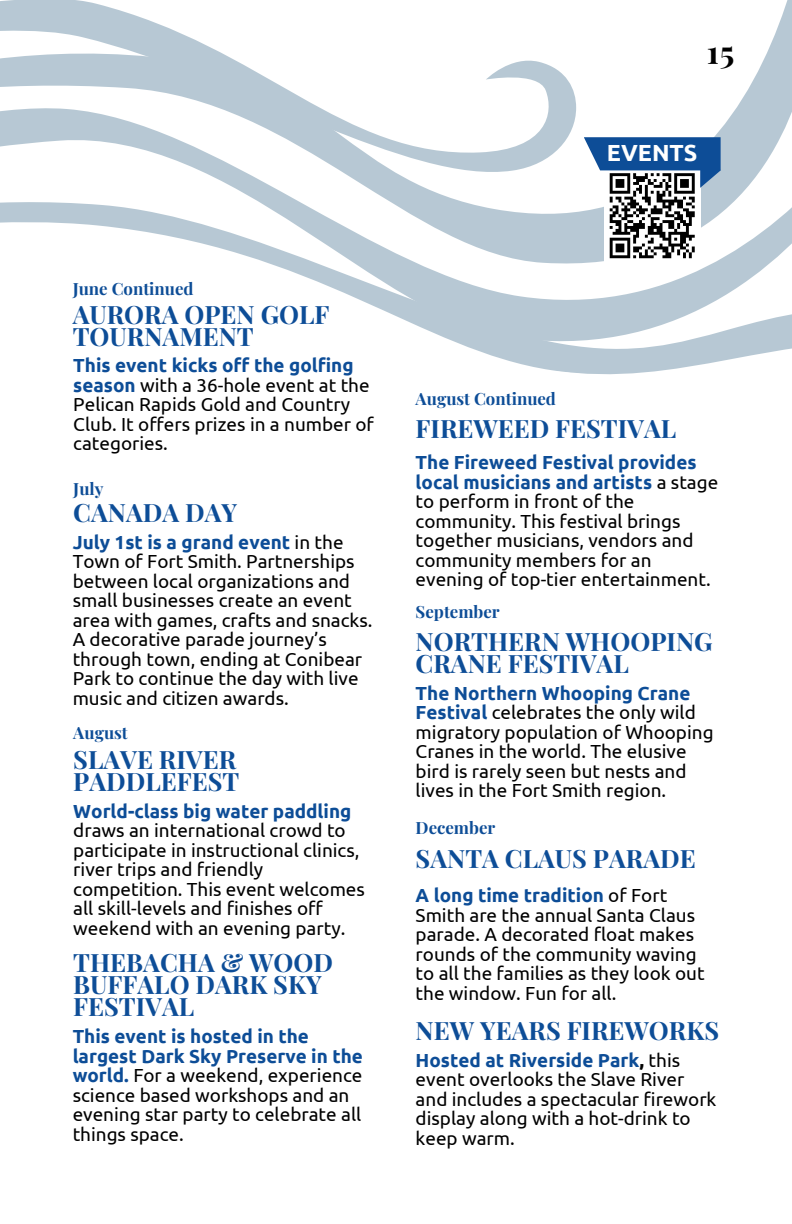
<style>
.page{position:relative;width:792px;height:1224px;background:#fff}
.page>*{position:absolute;margin:0;border:0;box-sizing:border-box;transform-origin:0 0}
.t1{font:700 31.8px "Playfair Display";color:#000}
.t2{font:700 25.2px/22px "Playfair Display";color:#0d4d97}
.t3{font:700 23.2px "Ubuntu";color:#fff}
.t4{font:19px/19.6px "Ubuntu";color:#000}
.t5{font:700 16.8px "Playfair Display";color:#0d4d97}
.s1{font-weight:700;color:#0d4d97}
.s2{font-weight:700}
</style>
<div class="page">
<svg style="left:0;top:0;width:792px;height:159px"></svg>
<svg style="left:0;top:159px;width:792px;height:216px"></svg>
<div style="left:604px;top:167px;width:97px;height:97px;background:#fff"></div>
<svg style="left:584px;top:137px;width:136px;height:123px"></svg>
<h2 class="t1" style="left:707px;top:30px;width:29px">15</h2>
<h1 class="t3" style="left:607px;top:140px;width:92px">EVENTS</h1>
<p class="t5" style="left:73px;top:277px;width:122px">June Continued</p>
<h2 class="t2" style="left:73px;top:303px;width:258px">AURORA OPEN GOLF<br>TOURNAMENT</h2>
<p class="t4" style="left:73px;top:356px;width:302px"><span class="s1">This event kicks off the golfing season</span> with a 36-hole event at the<br>Pelican Rapids Gold and Country<br>Club. It offers prizes in a number of categories.</p>
<p class="t5" style="left:73px;top:477px;width:32px">July</p>
<p class="t2" style="left:73px;top:501px;width:165px">CANADA DAY</p>
<p class="t4" style="left:73px;top:532px;width:301px"><span class="s1">July 1st is a grand event</span> in the<br>Town of Fort Smith. Partnerships between local organizations and small businesses create an event area with games, crafts and snacks.<br>A decorative parade journey’s through town, ending at Conibear<br>Park to continue the day with live music and citizen awards.</p>
<h1 class="t5" style="left:73px;top:721px;width:56px">August</h1>
<p class="t2" style="left:73px;top:748px;width:167px">SLAVE RIVER<br>PADDLEFEST</p>
<h2 class="t4" style="left:73px;top:801px;width:293px"><span class="s1">World-class big water paddling </span>draws an international crowd to participate in instructional clinics, river trips and friendly competition. This event welcomes all skill-levels and finishes off weekend with an evening party.</h2>
<h2 class="t2" style="left:73px;top:951px;width:261px">THEBACHA &amp; WOOD<br>BUFFALO DARK SKY<br>FESTIVAL</h2>
<h1 class="t4" style="left:73px;top:1026px;width:292px"><span class="s1">This event is hosted in the largest Dark Sky Preserve in the world.</span> For a weekend, experience science based workshops and an evening star party to celebrate all things space.</h1>
<h2 class="t5" style="left:416px;top:387px;width:142px">August Continued</h2>
<h1 class="t2" style="left:416px;top:416px;width:262px">FIREWEED FESTIVAL</h1>
<p class="t4" style="left:416px;top:452px;width:304px"><span class="s1">The Fireweed Festival provides local musicians and artists</span> a stage to perform in front of the community. This festival brings together musicians, vendors and community members for an evening of top-tier entertainment.</p>
<h2 class="t5" style="left:416px;top:599px;width:86px">September</h2>
<h1 class="t2" style="left:416px;top:630px;width:299px">NORTHERN WHOOPING<br>CRANE FESTIVAL</h1>
<p class="t4" style="left:416px;top:683px;width:299px"><span class="s1">The Northern Whooping Crane<br>Festival</span> celebrates the only wild migratory population of Whooping<br>Cranes in the world. The elusive bird is rarely seen but nests and lives in the Fort Smith region.</p>
<h1 class="t5" style="left:416px;top:816px;width:81px">December</h1>
<h1 class="t2" style="left:416px;top:846px;width:282px">SANTA CLAUS PARADE</h1>
<p class="t4" style="left:416px;top:886px;width:291px"><span class="s1">A long time tradition</span> of Fort<br>Smith are the annual Santa Claus parade. A decorated float makes rounds of the community waving to all the families as they look out the window. Fun for all.</p>
<h1 class="t2" style="left:416px;top:1018px;width:305px">NEW YEARS FIREWORKS</h1>
<p class="t4" style="left:416px;top:1050px;width:302px"><span class="s1">Hosted at Riverside Park</span><span class="s2">,</span> this event overlooks the Slave River and includes a spectacular firework display along with a hot-drink to keep warm.</p>
</div>
